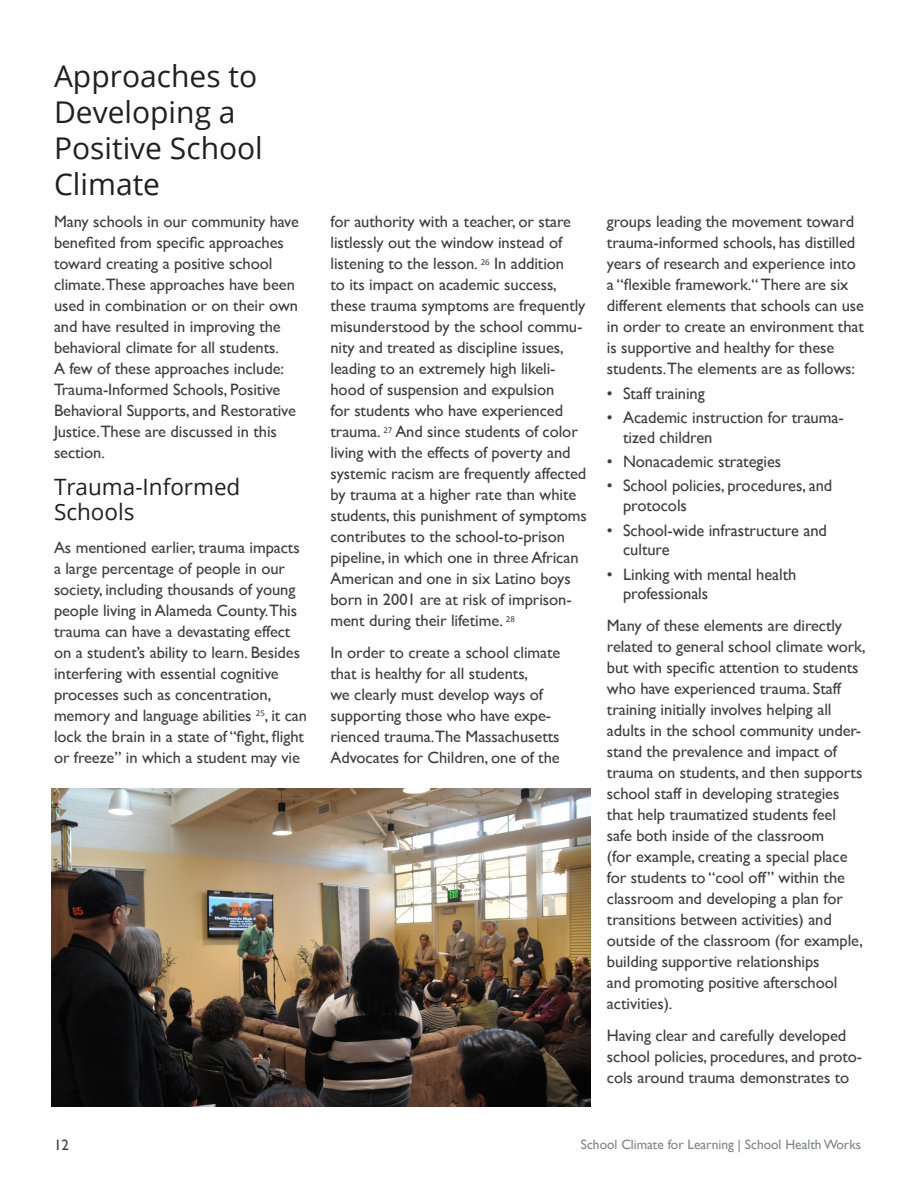
<style>
.page{position:relative;width:918px;height:1188px;background:#fff}
.page>*{position:absolute;margin:0;border:0;box-sizing:border-box;transform-origin:0 0}
.Heading_Large{font:30px/36px "Open Sans";color:#231f20}
.Heading_Medium{font:22.5px/25.5px "Open Sans";color:#231f20}
.t1{font:16.5px/21px "Gill Sans";letter-spacing:-.005em;color:#3e3e3f}
.t2{font:16.5px/19.8px "Gill Sans";letter-spacing:-.005em;color:#3e3e3f}
.t3{font:15px "Gill Sans";color:#3e3e3f}
.t4{font:13.5px "Gill Sans";color:#808285}
</style>
<div class="page">
<img style="left:51px;top:788px;width:539px;height:319px">
<p class="Heading_Large" style="left:54px;top:58px;width:210px">Approaches to<br>Developing a<br>Positive School<br>Climate</p>
<p class="t1" style="left:54px;top:211px;width:247px">Many schools in our community have benefited from specific approaches toward creating a positive school climate.These approaches have been used in combination or on their own and have resulted in improving the behavioral climate for all students.<br>A few of these approaches include:<br>Trauma-Informed Schools, Positive Behavioral Supports, and Restorative Justice.These are discussed in this section.</p>
<p class="Heading_Medium" style="left:54px;top:473px;width:188px">Trauma-Informed<br>Schools</p>
<p class="t1" style="left:54px;top:537px;width:255px">As mentioned earlier, trauma impacts a large percentage of people in our society, including thousands of young people living in Alameda County.This trauma can have a devastating effect on a student’s ability to learn. Besides interfering with essential cognitive processes such as concentration, memory and language abilities <sup>25</sup>, it can lock the brain in a state of “fight, flight or freeze” in which a student may vie</p>
<p class="t1" style="left:330px;top:211px;width:258px">for authority with a teacher, or stare listlessly out the window instead of listening to the lesson. <sup>26</sup> In addition<br>to its impact on academic success, these trauma symptoms are frequently misunderstood by the school commu&shy;nity and treated as discipline issues, leading to an extremely high likeli&shy;hood of suspension and expulsion<br>for students who have experienced trauma. <sup>27</sup> And since students of color living with the effects of poverty and systemic racism are frequently affected by trauma at a higher rate than white students, this punishment of symptoms contributes to the school-to-prison pipeline, in which one in three African American and one in six Latino boys born in 2001 are at risk of imprison&shy;ment during their lifetime. <sup>28</sup></p>
<p class="t1" style="left:330px;top:642px;width:232px">In order to create a school climate that is healthy for all students,<br>we clearly must develop ways of supporting those who have expe&shy;rienced trauma.The Massachusetts Advocates for Children, one of the</p>
<p class="t1" style="left:607px;top:211px;width:259px">groups leading the movement toward trauma-informed schools, has distilled years of research and experience into a “flexible framework.“ There are six different elements that schools can use in order to create an environment that is supportive and healthy for these students.The elements are as follows:</p>
<p class="t2" style="left:607px;top:384px;width:99px">• Staff training</p>
<p class="t2" style="left:623px;top:408px;width:222px;text-indent:-16px">• Academic instruction for trauma&shy;tized children</p>
<p class="t2" style="left:607px;top:452px;width:176px">• Nonacademic strategies</p>
<p class="t2" style="left:623px;top:476px;width:211px;text-indent:-16px">• School policies, procedures, and protocols</p>
<p class="t2" style="left:623px;top:520px;width:205px;text-indent:-16px">• School-wide infrastructure and culture</p>
<p class="t2" style="left:623px;top:564px;width:175px;text-indent:-16px">• Linking with mental health professionals</p>
<p class="t1" style="left:607px;top:615px;width:260px">Many of these elements are directly related to general school climate work, but with specific attention to students who have experienced trauma. Staff training initially involves helping all adults in the school community under&shy;stand the prevalence and impact of trauma on students, and then supports school staff in developing strategies that help traumatized students feel<br>safe both inside of the classroom<br>(for example, creating a special place for students to “cool off” within the classroom and developing a plan for transitions between activities) and outside of the classroom (for example, building supportive relationships<br>and promoting positive afterschool activities).</p>
<p class="t1" style="left:607px;top:1025px;width:257px">Having clear and carefully developed school policies, procedures, and proto&shy;cols around trauma demonstrates to</p>
<p class="t3" style="left:54px;top:1136px;width:16px">12</p>
<p class="t4" style="left:581px;top:1136px;width:282px">School Climate for Learning | School Health Works</p>
</div>
